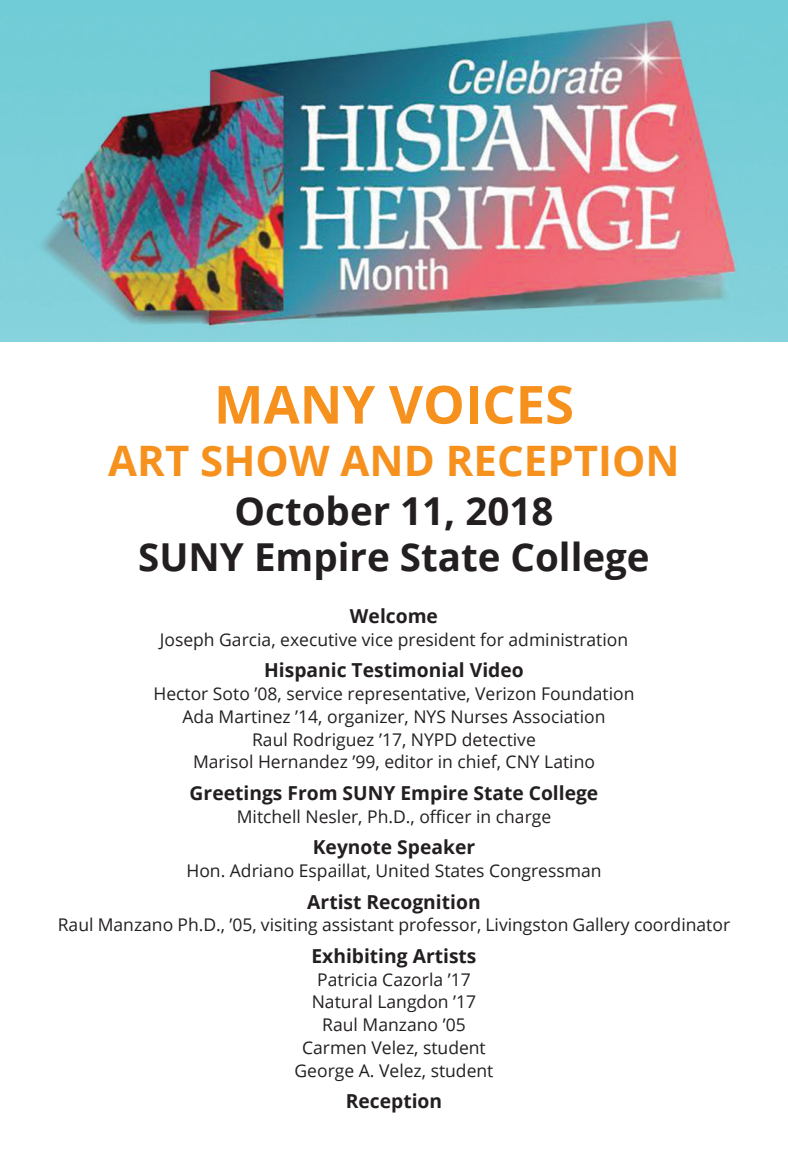
<style>
.page{position:relative;width:788px;height:1166px;background:#fff}
.page>*{position:absolute;margin:0;border:0;box-sizing:border-box;transform-origin:0 0}
.t1{font:700 52.5px "Open Sans";color:#f6911e}
.t2{font:700 42px "Open Sans";color:#f6911e}
.t3{font:700 38.5px/45.5px "Open Sans";color:#231f20;text-align:center}
.t4{font:700 19.25px "Open Sans";color:#231f20}
.t5{font:17.5px/22.8px "Open Sans";color:#231f20;text-align:center}
</style>
<div class="page">
<img style="left:0;top:0;width:788px;height:341px">
<h1 class="t1" style="left:214px;top:367px;width:361px">MANY VOICES</h1>
<h2 class="t2" style="left:108px;top:431px;width:572px">ART SHOW AND RECEPTION</h2>
<h3 class="t3" style="left:138px;top:487px;width:513px">October 11, 2018<br>SUNY Empire State College</h3>
<p class="t4" style="left:350px;top:602px;width:89px">Welcome</p>
<p class="t5" style="left:160px;top:627px;width:470px">Joseph Garcia, executive vice president for administration</p>
<p class="t4" style="left:264px;top:657px;width:261px">Hispanic Testimonial Video</p>
<p class="t5" style="left:153px;top:682px;width:482px">Hector Soto ’08, service representative, Verizon Foundation Ada Martinez ’14, organizer, NYS Nurses Association<br>Raul Rodriguez ’17, NYPD detective<br>Marisol Hernandez ’99, editor in chief, CNY Latino</p>
<p class="t4" style="left:190px;top:779px;width:410px">Greetings From SUNY Empire State College</p>
<p class="t5" style="left:237px;top:804px;width:316px">Mitchell Nesler, Ph.D., officer in charge</p>
<p class="t4" style="left:313px;top:833px;width:164px">Keynote Speaker</p>
<p class="t5" style="left:186px;top:858px;width:416px">Hon. Adriano Espaillat, United States Congressman</p>
<p class="t4" style="left:307px;top:888px;width:175px">Artist Recognition</p>
<p class="t5" style="left:58px;top:913px;width:673px">Raul Manzano Ph.D., ’05, visiting assistant professor, Livingston Gallery coordinator</p>
<p class="t4" style="left:311px;top:942px;width:166px">Exhibiting Artists</p>
<p class="t5" style="left:294px;top:967px;width:200px">Patricia Cazorla ’17<br>Natural Langdon ’17<br>Raul Manzano ’05<br>Carmen Velez, student<br>George A. Velez, student</p>
<p class="t4" style="left:346px;top:1087px;width:98px">Reception</p>
</div>
